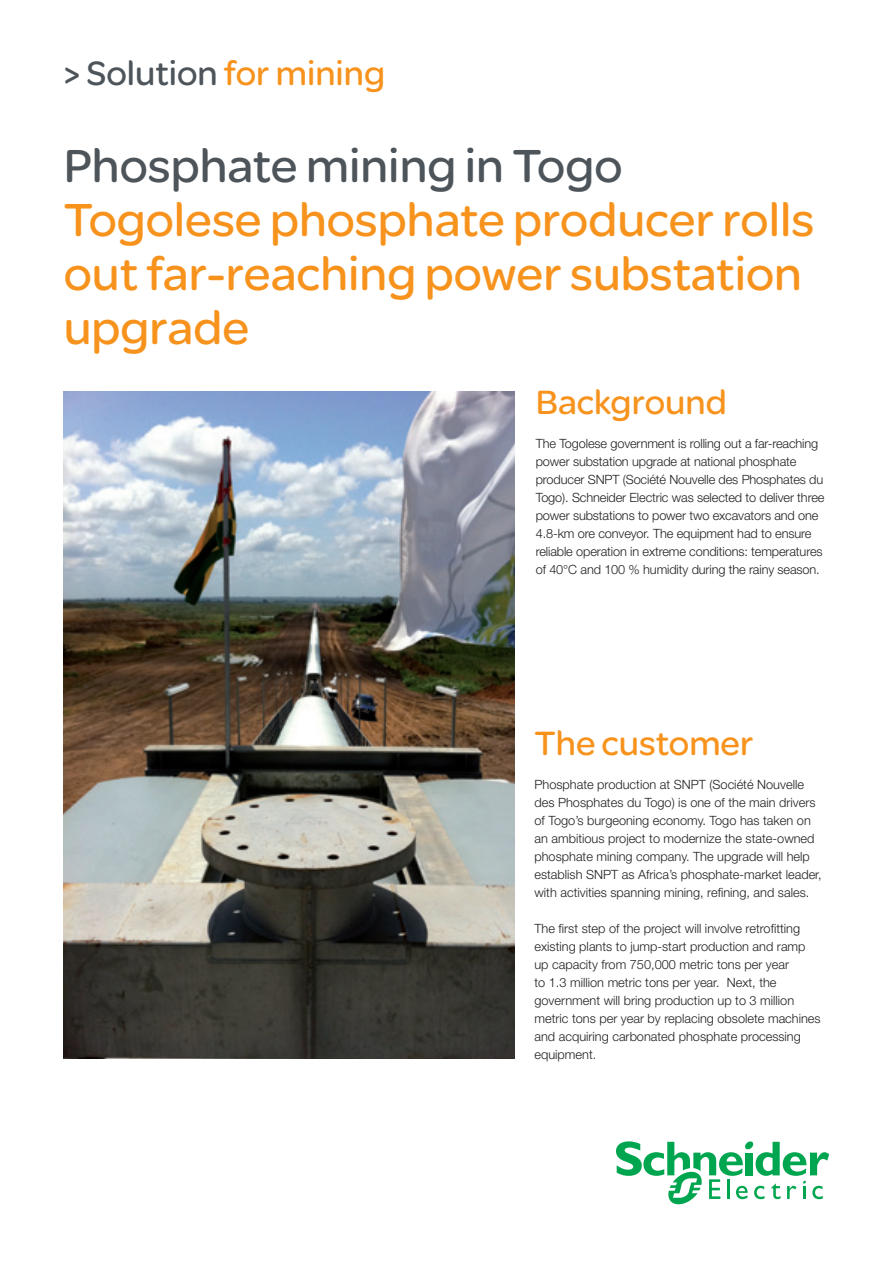
<style>
.page{position:relative;width:893px;height:1263px;background:#fff}
.page>*{position:absolute;margin:0;border:0;box-sizing:border-box;transform-origin:0 0}
.t1{font:49.5px/54px "SE Optimist";color:#f7931d}
.t2{font:36px "SE Optimist";color:#f7931d}
.t3{font:36px "SE Optimist";color:#4d545a}
.t4{font:300 12.75px/18px "Helvetica Neue";color:#231f20}
.s1{color:#f7931d}
.s2{color:#4d545a}
</style>
<div class="page">
<svg style="left:616px;top:1141px;width:213px;height:64px"></svg>
<img style="left:64px;top:392px;width:450px;height:667px">
<p class="t3" style="left:64px;top:48px;width:323px">&gt; Solution <span class="s1">for mining</span></p>
<p class="t1" style="left:64px;top:138px;width:752px"><span class="s2">Phosphate mining in Togo<br></span>Togolese phosphate producer rolls out far-reaching power substation upgrade</p>
<p class="t2" style="left:536px;top:377px;width:192px">Background</p>
<p class="t4" style="left:536px;top:434px;width:290px">The Togolese government is rolling out a far-reaching power substation upgrade at national phosphate producer SNPT (Société Nouvelle des Phosphates du Togo). Schneider Electric was selected to deliver three power substations to power two excavators and one 4.8-km ore conveyor. The equipment had to ensure reliable operation in extreme conditions: temperatures of 40°C and 100 % humidity during the rainy season.</p>
<p class="t2" style="left:534px;top:718px;width:220px">The customer</p>
<p class="t4" style="left:534px;top:775px;width:289px">Phosphate production at SNPT (Société Nouvelle des Phosphates du Togo) is one of the main drivers of Togo’s burgeoning economy. Togo has taken on an ambitious project to modernize the state-owned phosphate mining company. The upgrade will help establish SNPT as Africa’s phosphate-market leader, with activities spanning mining, refining, and sales.</p>
<p class="t4" style="left:534px;top:919px;width:288px">The first step of the project will involve retrofitting existing plants to jump-start production and ramp up capacity from 750,000 metric tons per year<br>to 1.3 million metric tons per year. Next, the government will bring production up to 3 million metric tons per year by replacing obsolete machines and acquiring carbonated phosphate processing equipment.</p>
</div>
